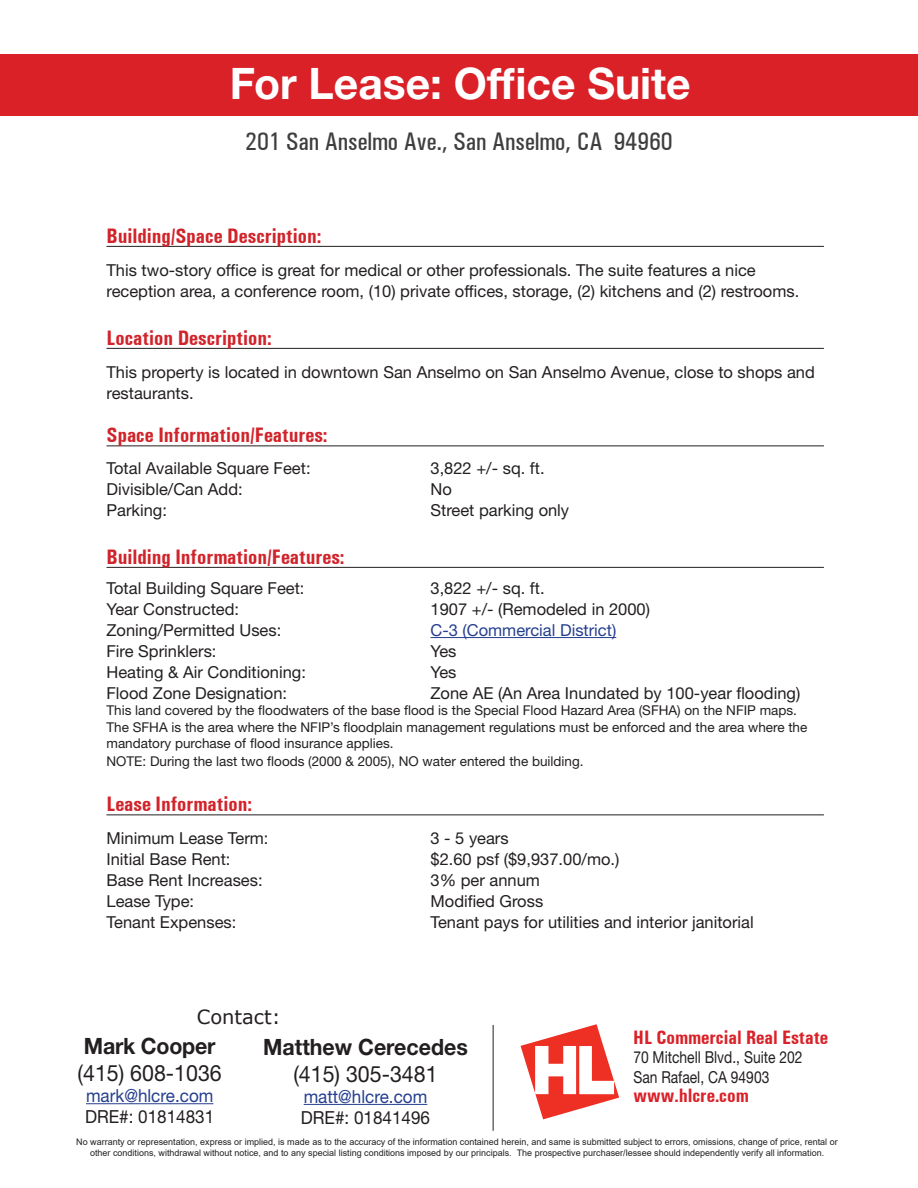
<style>
.page{position:relative;width:918px;height:1188px;background:#fff}
.page>*{position:absolute;margin:0;border:0;box-sizing:border-box;transform-origin:0 0}
.t1{font:700 43.5px "Helvetica Neue LT Std";color:#fff}
.t2{font:500 condensed 25.5px "Univers";color:#3e3e3f}
.t3{font:700 22.5px "Helvetica Neue LT Std";color:#231f20;scale:.95 1}
.t4{font:22.5px "Helvetica Neue LT Std";color:#231f20;scale:.95 1}
.t5{font:700 condensed 21px "Univers";color:#d1232a}
.t6{font:700 condensed 19.5px "Univers";color:#da2128}
.t7{font:19.5px "Verdana";color:#231f20}
.t8{font:18px "Helvetica Neue LT Std";color:#253f8e;scale:.95 1}
.t9{font:18px "Helvetica Neue LT Std";color:#231f20;scale:.95 1}
.t10{font:16.5px/21px "Helvetica Neue LT Std";color:#231f20}
.t11{font:16.5px/19.5px "Helvetica Neue LT Std";color:#231f20;scale:.84 1}
.t12{font:16.5px "Helvetica Neue LT Std";color:#253f8e}
.t13{font:13.5px/16.5px "Helvetica Neue LT Std";color:#231f20}
.t14{font:9px/10.8px "Arial";color:#231f20;text-align:center}
</style>
<div class="page">
<svg style="left:521px;top:1024px;width:98px;height:95px"></svg>
<hr style="left:493px;top:1025px;width:1px;height:106px;background:#231f20">
<hr style="left:86px;top:1103px;width:127px;height:1px;background:#253f8e">
<hr style="left:304px;top:1104px;width:123px;height:1px;background:#253f8e">
<div style="left:0;top:54px;width:918px;height:62px;background:#da2128"></div>
<hr style="left:106px;top:246px;width:718px;height:1px;background:#231f20">
<hr style="left:106px;top:348px;width:718px;height:1px;background:#231f20">
<hr style="left:106px;top:445px;width:718px;height:1px;background:#231f20">
<hr style="left:106px;top:567px;width:718px;height:1px;background:#231f20">
<hr style="left:430px;top:637px;width:186px;height:1px;background:#253f8e">
<hr style="left:106px;top:814px;width:718px;height:1px;background:#231f20">
<p class="t1" style="left:230px;top:56px;width:463px">For Lease: Office Suite</p>
<p class="t2" style="left:245px;top:127px;width:429px">201 San Anselmo Ave., San Anselmo, CA 94960</p>
<p class="t5" style="left:106px;top:223px;width:216px">Building/Space Description:</p>
<p class="t10" style="left:106px;top:259px;width:694px">This two-story office is great for medical or other professionals. The suite features a nice reception area, a conference room, (10) private offices, storage, (2) kitchens and (2) restrooms.</p>
<p class="t5" style="left:106px;top:325px;width:167px">Location Description:</p>
<p class="t10" style="left:106px;top:361px;width:710px">This property is located in downtown San Anselmo on San Anselmo Avenue, close to shops and restaurants.</p>
<p class="t5" style="left:106px;top:423px;width:223px">Space Information/Features:</p>
<p class="t10" style="left:106px;top:457px;width:206px">Total Available Square Feet:</p>
<p class="t10" style="left:430px;top:457px;width:116px">3,822 +/- sq. ft.</p>
<p class="t10" style="left:106px;top:478px;width:138px">Divisible/Can Add:</p>
<p class="t10" style="left:430px;top:478px;width:23px">No</p>
<p class="t10" style="left:106px;top:499px;width:62px">Parking:</p>
<p class="t10" style="left:430px;top:499px;width:140px">Street parking only</p>
<p class="t5" style="left:106px;top:544px;width:240px">Building Information/Features:</p>
<p class="t10" style="left:106px;top:577px;width:200px">Total Building Square Feet:</p>
<p class="t10" style="left:430px;top:577px;width:116px">3,822 +/- sq. ft.</p>
<p class="t10" style="left:106px;top:598px;width:134px">Year Constructed:</p>
<p class="t10" style="left:430px;top:598px;width:221px">1907 +/- (Remodeled in 2000)</p>
<p class="t10" style="left:106px;top:619px;width:176px">Zoning/Permitted Uses:</p>
<p class="t12" style="left:430px;top:620px;width:187px">C-3 (Commercial District)</p>
<p class="t10" style="left:106px;top:640px;width:112px">Fire Sprinklers:</p>
<p class="t10" style="left:430px;top:640px;width:27px">Yes</p>
<p class="t10" style="left:106px;top:661px;width:201px">Heating &amp; Air Conditioning:</p>
<p class="t10" style="left:430px;top:661px;width:27px">Yes</p>
<p class="t10" style="left:106px;top:682px;width:182px">Flood Zone Designation:</p>
<p class="t10" style="left:430px;top:682px;width:371px">Zone AE (An Area Inundated by 100-year flooding)</p>
<p class="t13" style="left:106px;top:702px;width:702px">This land covered by the floodwaters of the base flood is the Special Flood Hazard Area (SFHA) on the NFIP maps.<br>The SFHA is the area where the NFIP’s floodplain management regulations must be enforced and the area where the mandatory purchase of flood insurance applies.</p>
<p class="t13" style="left:106px;top:753px;width:479px">NOTE: During the last two floods (2000 &amp; 2005), NO water entered the building.</p>
<p class="t5" style="left:106px;top:792px;width:147px">Lease Information:</p>
<p class="t10" style="left:106px;top:828px;width:164px">Minimum Lease Term:</p>
<p class="t10" style="left:430px;top:828px;width:80px">3 - 5 years</p>
<p class="t10" style="left:106px;top:849px;width:126px">Initial Base Rent:</p>
<p class="t10" style="left:430px;top:849px;width:190px">$2.60 psf ($9,937.00/mo.)</p>
<p class="t10" style="left:106px;top:870px;width:158px">Base Rent Increases:</p>
<p class="t10" style="left:430px;top:870px;width:111px">3% per annum</p>
<p class="t10" style="left:106px;top:891px;width:89px">Lease Type:</p>
<p class="t10" style="left:430px;top:891px;width:114px">Modified Gross</p>
<p class="t10" style="left:106px;top:912px;width:131px">Tenant Expenses:</p>
<p class="t10" style="left:430px;top:912px;width:325px">Tenant pays for utilities and interior janitorial</p>
<p class="t7" style="left:197px;top:1003px;width:85px">Contact:</p>
<h3 class="t3" style="left:84px;top:1032px;width:140px">Mark Cooper</h3>
<h3 class="t4" style="left:78px;top:1060px;width:153px">(415) 608-1036</h3>
<p class="t8" style="left:86px;top:1085px;width:136px">mark@hlcre.com</p>
<p class="t9" style="left:85px;top:1106px;width:138px">DRE#: 01814831</p>
<h3 class="t3" style="left:263px;top:1033px;width:217px">Matthew Cerecedes</h3>
<h3 class="t4" style="left:293px;top:1060px;width:153px">(415) 305-3481</h3>
<p class="t8" style="left:304px;top:1085px;width:132px">matt@hlcre.com</p>
<p class="t9" style="left:301px;top:1106px;width:138px">DRE#: 01841496</p>
<p class="t6" style="left:633px;top:1026px;width:196px">HL Commercial Real Estate</p>
<p class="t11" style="left:633px;top:1047px;width:203px">70 Mitchell Blvd., Suite 202<br>San Rafael, CA 94903</p>
<p class="t6" style="left:633px;top:1084px;width:117px">www.hlcre.com</p>
<p class="t14" style="left:76px;top:1136px;width:763px">No warranty or representation, express or implied, is made as to the accuracy of the information contained herein, and same is submitted subject to errors, omissions, change of price, rental or other conditions, withdrawal without notice, and to any special listing conditions imposed by our principals. The prospective purchaser/lessee should independently verify all information.</p>
</div>
